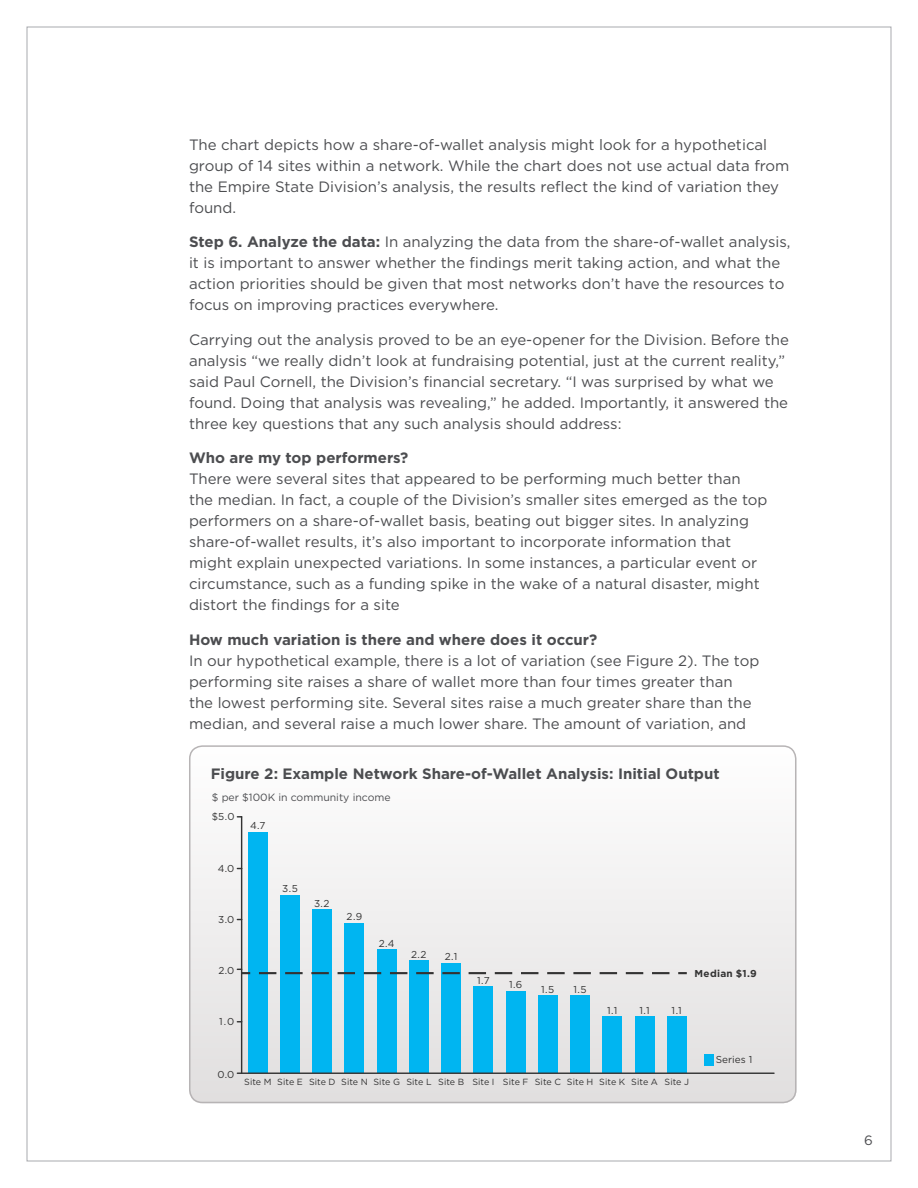
<style>
.page{position:relative;width:918px;height:1188px;background:#fff}
.page>*{position:absolute;margin:0;border:0;box-sizing:border-box;transform-origin:0 0}
.t1{font:15px/21px "Gotham";color:#4c4d50}
.t2{font:700 15px "Gotham";color:#4c4d50}
.t3{font:13.5px "Gotham";color:#4c4d50}
.t4{font:10.5px "Gotham";color:#4c4d50}
.t5{font:10.05px "Gotham";color:#333}
.t6{font:700 10.05px "Gotham";letter-spacing:.03em;color:#333}
.t7{font:9px "Gotham";letter-spacing:.005em;color:#333}
.s1{font-weight:700}
</style>
<div class="page">
<div style="left:189px;top:745px;width:607px;height:358px;background:linear-gradient(to bottom,#fffefe,#dadddf);border-radius:14px"></div>
<div style="left:189px;top:745px;width:607px;height:358px;border:2px solid #b7b4b5;border-radius:13px"></div>
<div style="left:704px;top:1054px;width:9px;height:11px;background:#00b5f1"></div>
<hr style="left:241px;top:817px;width:1px;height:256px;background:#333">
<div style="left:248px;top:833px;width:19px;height:240px;background:#00b5f1"></div>
<div style="left:281px;top:895px;width:19px;height:178px;background:#00b5f1"></div>
<div style="left:312px;top:910px;width:19px;height:163px;background:#00b5f1"></div>
<div style="left:345px;top:924px;width:19px;height:149px;background:#00b5f1"></div>
<div style="left:377px;top:950px;width:19px;height:123px;background:#00b5f1"></div>
<div style="left:409px;top:961px;width:19px;height:112px;background:#00b5f1"></div>
<div style="left:442px;top:964px;width:19px;height:109px;background:#00b5f1"></div>
<div style="left:474px;top:987px;width:19px;height:86px;background:#00b5f1"></div>
<div style="left:506px;top:991px;width:19px;height:82px;background:#00b5f1"></div>
<div style="left:538px;top:996px;width:19px;height:77px;background:#00b5f1"></div>
<div style="left:571px;top:996px;width:19px;height:77px;background:#00b5f1"></div>
<div style="left:603px;top:1017px;width:19px;height:56px;background:#00b5f1"></div>
<div style="left:635px;top:1017px;width:19px;height:56px;background:#00b5f1"></div>
<div style="left:667px;top:1017px;width:19px;height:56px;background:#00b5f1"></div>
<hr style="left:237px;top:1073px;width:537px;height:1px;background:#333">
<svg style="left:237px;top:969px;width:13px;height:5px"></svg>
<svg style="left:259px;top:972px;width:428px;height:2px"></svg>
<p class="t1" style="left:189px;top:134px;width:602px">The chart depicts how a share-of-wallet analysis might look for a hypothetical group of 14 sites within a network. While the chart does not use actual data from the Empire State Division’s analysis, the results reflect the kind of variation they found.</p>
<p class="t1" style="left:189px;top:231px;width:603px"><span class="s1">Step 6. Analyze the data:</span> In analyzing the data from the share-of-wallet analysis, it is important to answer whether the findings merit taking action, and what the action priorities should be given that most networks don’t have the resources to focus on improving practices everywhere.</p>
<p class="t1" style="left:189px;top:329px;width:601px">Carrying out the analysis proved to be an eye-opener for the Division. Before the analysis “we really didn’t look at fundraising potential, just at the current reality,” said Paul Cornell, the Division’s financial secretary. “I was surprised by what we found. Doing that analysis was revealing,” he added. Importantly, it answered the three key questions that any such analysis should address:</p>
<p class="t2" style="left:189px;top:448px;width:221px">Who are my top performers?</p>
<p class="t1" style="left:189px;top:468px;width:580px">There were several sites that appeared to be performing much better than the median. In fact, a couple of the Division’s smaller sites emerged as the top performers on a share-of-wallet basis, beating out bigger sites. In analyzing share-of-wallet results, it’s also important to incorporate information that might explain unexpected variations. In some instances, a particular event or circumstance, such as a funding spike in the wake of a natural disaster, might distort the findings for a site</p>
<p class="t2" style="left:189px;top:629px;width:410px">How much variation is there and where does it occur?</p>
<p class="t1" style="left:189px;top:650px;width:572px">In our hypothetical example, there is a lot of variation (see Figure 2). The top performing site raises a share of wallet more than four times greater than the lowest performing site. Several sites raise a much greater share than the median, and several raise a much lower share. The amount of variation, and</p>
<p class="t2" style="left:211px;top:764px;width:510px">Figure 2: Example Network Share-of-Wallet Analysis: Initial Output</p>
<p class="t4" style="left:212px;top:791px;width:180px">$ per $100K in community income</p>
<p class="t5" style="left:212px;top:810px;width:24px">$5.0</p>
<p class="t5" style="left:250px;top:819px;width:17px">4.7</p>
<p class="t5" style="left:218px;top:862px;width:18px">4.0</p>
<p class="t5" style="left:218px;top:913px;width:18px">3.0</p>
<p class="t5" style="left:218px;top:964px;width:18px">2.0</p>
<p class="t5" style="left:219px;top:1015px;width:17px">1.0</p>
<p class="t5" style="left:282px;top:882px;width:17px">3.5</p>
<p class="t5" style="left:314px;top:897px;width:17px">3.2</p>
<p class="t5" style="left:347px;top:910px;width:17px">2.9</p>
<p class="t5" style="left:379px;top:937px;width:17px">2.4</p>
<p class="t5" style="left:411px;top:948px;width:17px">2.2</p>
<p class="t5" style="left:445px;top:950px;width:14px">2.1</p>
<p class="t5" style="left:477px;top:974px;width:14px">1.7</p>
<p class="t5" style="left:509px;top:978px;width:15px">1.6</p>
<p class="t5" style="left:541px;top:983px;width:15px">1.5</p>
<p class="t5" style="left:574px;top:983px;width:15px">1.5</p>
<p class="t5" style="left:607px;top:1004px;width:12px">1.1</p>
<p class="t5" style="left:639px;top:1004px;width:12px">1.1</p>
<p class="t5" style="left:672px;top:1004px;width:12px">1.1</p>
<p class="t6" style="left:695px;top:967px;width:64px">Median $1.9</p>
<p class="t5" style="left:217px;top:1068px;width:19px">0.0</p>
<p class="t7" style="left:244px;top:1076px;width:446px">Site M Site E Site D Site N Site G Site L Site B Site I Site F Site C Site H Site K Site A Site J</p>
<p class="t5" style="left:716px;top:1053px;width:38px">Series 1</p>
<p class="t3" style="left:864px;top:1131px;width:10px">6</p>
</div>
